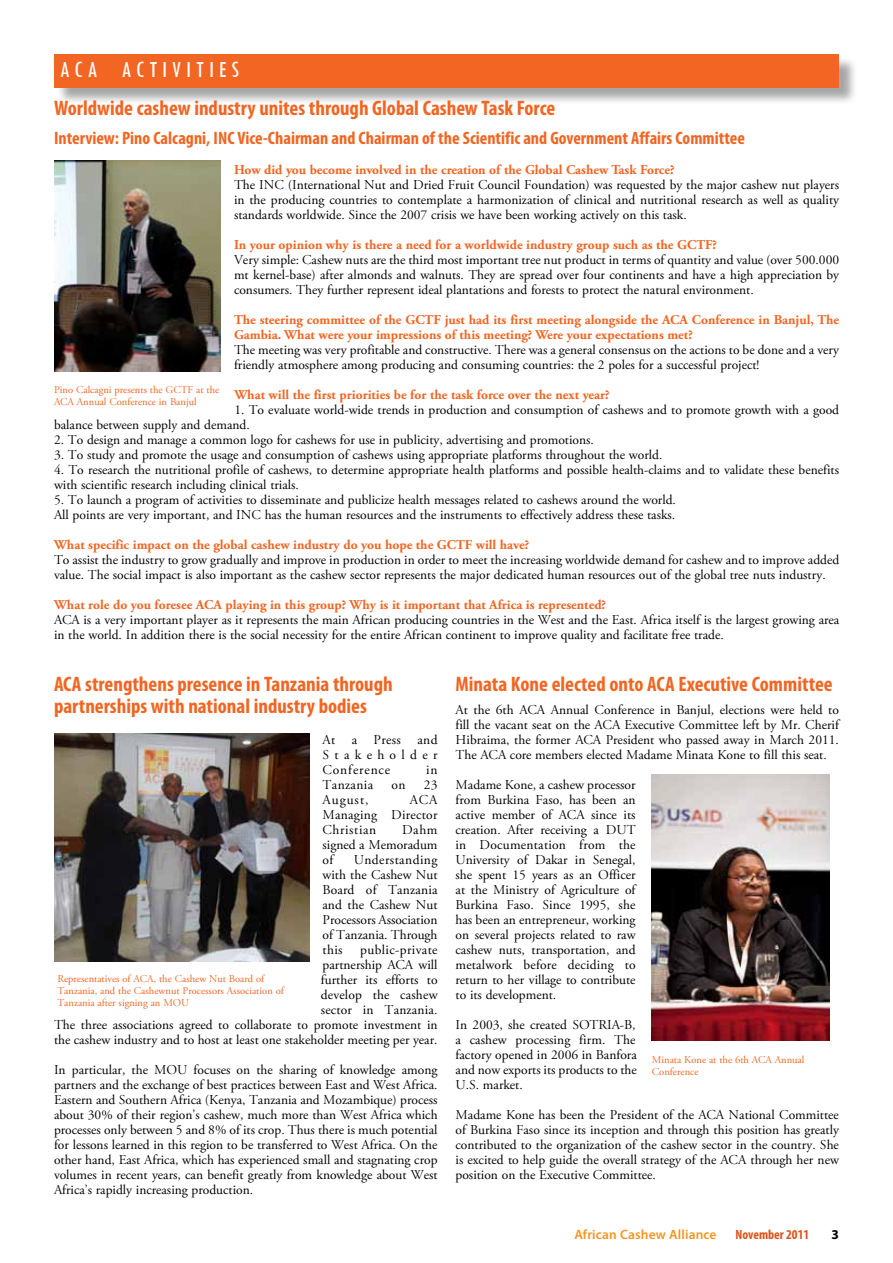
<style>
.page{position:relative;width:893px;height:1263px;background:#fff}
.page>*{position:absolute;margin:0;border:0;box-sizing:border-box;transform-origin:0 0}
.t1{font:condensed 24px "Tw Cen";color:#fff}
.t2{font:700 condensed 21px/22.5px "Myriad Pro";color:#f26522}
.t3{font:700 condensed 18px "Myriad Pro";color:#f26522}
.t4{font:13.5px/15px "Adobe Garamond Pro";color:#000;text-align:justify}
.t5{font:700 13.5px/15px "Adobe Garamond Pro";color:#f26522}
.t6{font:600 13.5px "Myriad Pro";letter-spacing:.01em;color:#f7941e}
.t7{font:700 condensed 13.5px "Myriad Pro";color:#dc5418}
.t8{font:13.5px "Adobe Garamond Pro";letter-spacing:.03em;color:#000}
.t9{font:700 13.5px "Myriad Pro";color:#000}
.t10{font:10.5px/12px "Adobe Garamond Pro";color:#f26522}
</style>
<div class="page">
<div style="left:56px;top:56px;width:802px;height:50px;background:#000;opacity:.35"></div>
<div style="left:54px;top:54px;width:785px;height:33px;background:#f26522"></div>
<img style="left:652px;top:774px;width:177px;height:266px">
<img style="left:54px;top:733px;width:255px;height:228px">
<img style="left:54px;top:160px;width:167px;height:212px">
<h1 class="t1" style="left:60px;top:55px;width:89px">ACA ACTIVITIES</h1>
<h2 class="t2" style="left:54px;top:96px;width:503px">Worldwide cashew industry unites through Global Cashew Task Force</h2>
<h3 class="t3" style="left:54px;top:127px;width:692px">Interview: Pino Calcagni, INC Vice-Chairman and Chairman of the Scientific and Government Affairs Committee</h3>
<p class="t5" style="left:234px;top:162px;width:442px">How did you become involved in the creation of the Global Cashew Task Force?</p>
<p class="t4" style="left:234px;top:178px;width:607px">The INC (International Nut and Dried Fruit Council Foundation) was requested by the major cashew nut players in the producing countries to contemplate a harmonization of clinical and nutritional research as well as quality standards worldwide. Since the 2007 crisis we have been working actively on this task.</p>
<p class="t5" style="left:234px;top:237px;width:484px">In your opinion why is there a need for a worldwide industry group such as the GCTF?</p>
<p class="t4" style="left:234px;top:253px;width:607px">Very simple: Cashew nuts are the third most important tree nut product in terms of quantity and value (over 500.000 mt kernel-base) after almonds and walnuts. They are spread over four continents and have a high appreciation by consumers. They further represent ideal plantations and forests to protect the natural environment.</p>
<p class="t5" style="left:234px;top:312px;width:607px">The steering committee of the GCTF just had its first meeting alongside the ACA Conference in Banjul, The<br>Gambia. What were your impressions of this meeting? Were your expectations met?</p>
<p class="t4" style="left:234px;top:343px;width:607px">The meeting was very profitable and constructive. There was a general consensus on the actions to be done and a very friendly atmosphere among producing and consuming countries: the 2 poles for a successful project!</p>
<p class="t5" style="left:234px;top:387px;width:377px">What will the first priorities be for the task force over the next year?</p>
<p class="t4" style="left:54px;top:403px;width:787px;text-indent:180px">1. To evaluate world-wide trends in production and consumption of cashews and to promote growth with a good balance between supply and demand.</p>
<p class="t4" style="left:54px;top:433px;width:541px">2. To design and manage a common logo for cashews for use in publicity, advertising and promotions.</p>
<p class="t4" style="left:54px;top:448px;width:610px">3. To study and promote the usage and consumption of cashews using appropriate platforms throughout the world.</p>
<p class="t4" style="left:54px;top:463px;width:786px">4. To research the nutritional profile of cashews, to determine appropriate health platforms and possible health-claims and to validate these benefits with scientific research including clinical trials.</p>
<p class="t4" style="left:54px;top:493px;width:623px">5. To launch a program of activities to disseminate and publicize health messages related to cashews around the world.<br>All points are very important, and INC has the human resources and the instruments to effectively address these tasks.</p>
<p class="t5" style="left:54px;top:537px;width:477px">What specific impact on the global cashew industry do you hope the GCTF will have?</p>
<p class="t4" style="left:54px;top:553px;width:787px">To assist the industry to grow gradually and improve in production in order to meet the increasing worldwide demand for cashew and to improve added value. The social impact is also important as the cashew sector represents the major dedicated human resources out of the global tree nuts industry.</p>
<p class="t5" style="left:54px;top:597px;width:554px">What role do you foresee ACA playing in this group? Why is it important that Africa is represented?</p>
<p class="t4" style="left:54px;top:613px;width:787px">ACA is a very important player as it represents the main African producing countries in the West and the East. Africa itself is the largest growing area in the world. In addition there is the social necessity for the entire African continent to improve quality and facilitate free trade.</p>
<p class="t10" style="left:54px;top:384px;width:167px">Pino Calcagni presents the GCTF at the<br>ACA Annual Conference in Banjul</p>
<h2 class="t2" style="left:54px;top:672px;width:340px">ACA strengthens presence in Tanzania through partnerships with national industry bodies</h2>
<p class="t4" style="left:322px;top:733px;width:117px">At a Press and Stakeholder Conference</p>
<p class="t4" style="left:426px;top:763px;width:13px">in</p>
<p class="t8" style="left:322px;top:777px;width:52px">Tanzania</p>
<p class="t4" style="left:391px;top:778px;width:16px">on</p>
<p class="t4" style="left:424px;top:778px;width:15px">23</p>
<p class="t4" style="left:322px;top:793px;width:48px">August,</p>
<p class="t4" style="left:322px;top:793px;width:117px;text-indent:87px">ACA Managing Director Christian</p>
<p class="t4" style="left:322px;top:823px;width:117px;text-indent:80px">Dahm signed a Memoradum of</p>
<p class="t4" style="left:322px;top:853px;width:117px;text-indent:31px">Understanding with the Cashew Nut Board of Tanzania and the Cashew Nut Processors Association of Tanzania. Through this</p>
<p class="t4" style="left:54px;top:943px;width:385px;text-align:right">public-private<br>partnership ACA will<br>further its efforts to<br>develop the cashew<br>sector in Tanzania.<br>The three associations agreed to collaborate to promote investment in the cashew industry and to host at least one stakeholder meeting per year.</p>
<p class="t4" style="left:54px;top:1063px;width:385px">In particular, the MOU focuses on the sharing of knowledge among partners and the exchange of best practices between East and West Africa.<br>Eastern and Southern Africa (Kenya, Tanzania and Mozambique) process about 30% of their region’s cashew, much more than West Africa which processes only between 5 and 8% of its crop. Thus there is much potential for lessons learned in this region to be transferred to West Africa. On the other hand, East Africa, which has experienced small and stagnating crop volumes in recent years, can benefit greatly from knowledge about West Africa’s rapidly increasing production.</p>
<p class="t10" style="left:57px;top:973px;width:228px">Representatives of ACA, the Cashew Nut Board of<br>Tanzania, and the Cashewnut Processors Association of<br>Tanzania after signing an MOU</p>
<h2 class="t2" style="left:456px;top:672px;width:379px">Minata Kone elected onto ACA Executive Committee</h2>
<p class="t4" style="left:456px;top:703px;width:385px">At the 6th ACA Annual Conference in Banjul, elections were held to fill the vacant seat on the ACA Executive Committee left by Mr. Cherif Hibraima, the former ACA President who passed away in March 2011.<br>The ACA core members elected Madame Minata Kone to fill this seat.</p>
<p class="t4" style="left:456px;top:778px;width:182px">Madame Kone, a cashew processor from Burkina Faso, has been an active member of ACA since its creation. After receiving a DUT in Documentation from the University of Dakar in Senegal, she spent 15 years as an Officer at the Ministry of Agriculture of Burkina Faso. Since 1995, she has been an entrepreneur, working on several projects related to raw cashew nuts, transportation, and metalwork before deciding to return to her village to contribute to its development.</p>
<p class="t4" style="left:456px;top:1018px;width:183px">In 2003, she created SOTRIA-B, a cashew processing firm. The factory opened in 2006 in Banfora and now exports its products to the U.S. market.</p>
<p class="t4" style="left:456px;top:1108px;width:385px">Madame Kone has been the President of the ACA National Committee of Burkina Faso since its inception and through this position has greatly contributed to the organization of the cashew sector in the country. She is excited to help guide the overall strategy of the ACA through her new position on the Executive Committee.</p>
<p class="t10" style="left:652px;top:1054px;width:154px">Minata Kone at the 6th ACA Annual<br>Conference</p>
<p class="t6" style="left:574px;top:1226px;width:144px">African Cashew Alliance</p>
<p class="t7" style="left:736px;top:1226px;width:75px">November 2011</p>
<p class="t9" style="left:831px;top:1226px;width:9px">3</p>
</div>
